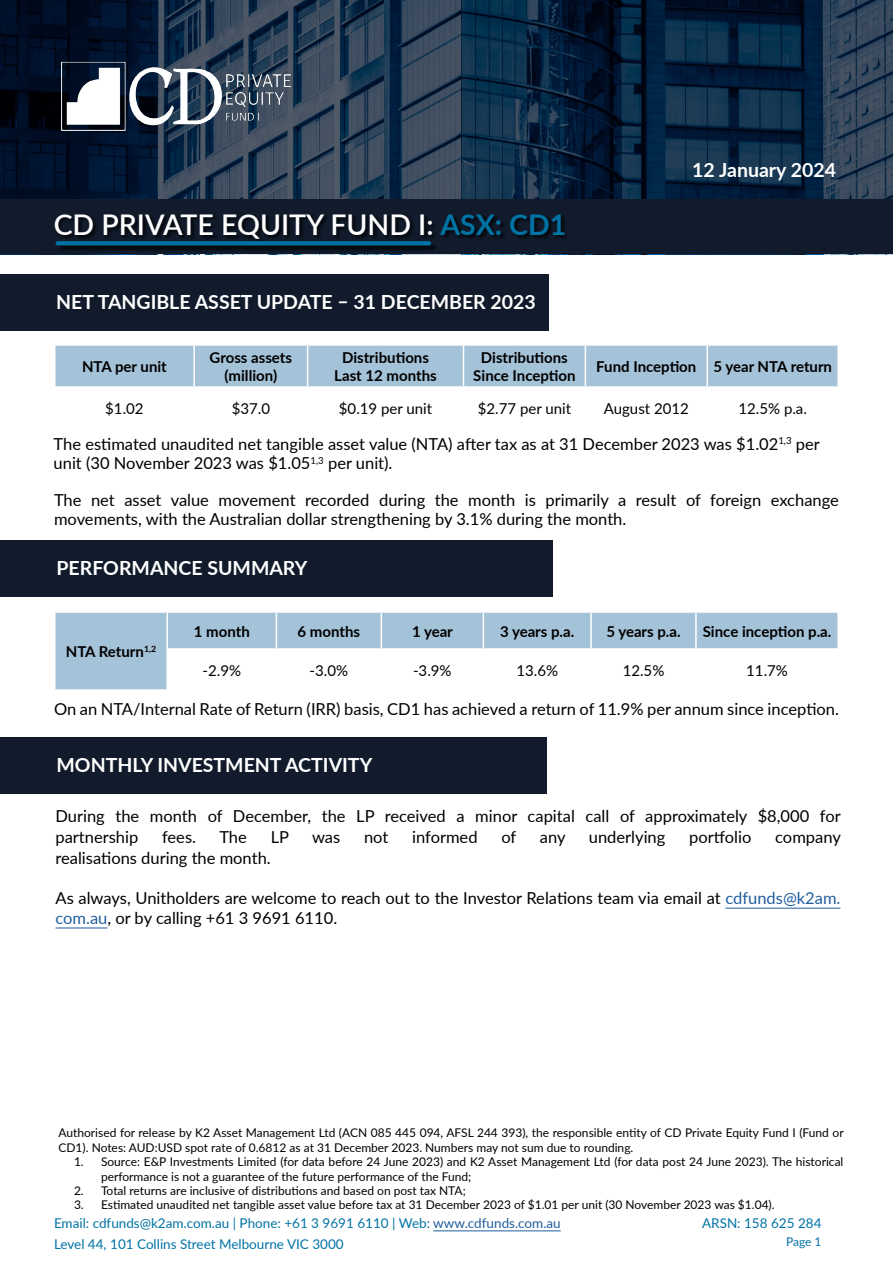
<style>
.page{position:relative;width:893px;height:1263px;background:#fff}
.page>*{position:absolute;margin:0;border:0;box-sizing:border-box;transform-origin:0 0}
.t1{font:600 28.5px "Lato";color:#fff}
.t2{font:700 19.5px "Lato";color:#fff}
.t3{font:16.5px/19.8px "Lato";color:#000}
.t4{font:700 15px/18px "Lato";color:#000;text-align:center}
.t5{font:15px "Lato";color:#000}
.t6{font:13.5px "Lato";color:#0073a5}
.t7{font:12px/14.4px "Lato";color:#000}
.t8{font:12px "Lato";color:#0073a5}
.s1{font-weight:700;color:#0073a5}
.s2{color:#215e9e}
</style>
<div class="page">
<svg style="left:0;top:0;width:893px;height:199px;background:#162d45"></svg>
<div style="left:0;top:199px;width:893px;height:55px;background:#111b2b"></div>
<div style="left:54px;top:214px;width:516px;height:31px;background:#000;opacity:.75"></div>
<div style="left:57px;top:242px;width:381px;height:11px;background:#000;opacity:.75"></div>
<svg style="left:58px;top:241px;width:371px;height:4px"></svg>
<hr style="left:433px;top:1230px;width:128px;height:1px;background:#215e9e">
<img style="left:54px;top:54px;width:249px;height:83px">
<div style="left:0;top:274px;width:548px;height:57px;background:#111b2b"></div>
<div style="left:56px;top:346px;width:781px;height:40px;background:#a4c2d8"></div>
<hr style="left:193px;top:346px;width:2px;height:40px;background:#fff">
<hr style="left:307px;top:346px;width:1px;height:40px;background:#fff">
<hr style="left:463px;top:346px;width:1px;height:40px;background:#fff">
<hr style="left:585px;top:346px;width:1px;height:40px;background:#fff">
<hr style="left:706px;top:346px;width:2px;height:40px;background:#fff">
<div style="left:0;top:540px;width:553px;height:57px;background:#111b2b"></div>
<div style="left:56px;top:613px;width:781px;height:76px;background:#a4c2d8"></div>
<svg style="left:168px;top:650px;width:669px;height:39px"></svg>
<hr style="left:166px;top:613px;width:2px;height:35px;background:#fff">
<hr style="left:276px;top:613px;width:1px;height:35px;background:#fff">
<hr style="left:381px;top:613px;width:1px;height:35px;background:#fff">
<hr style="left:483px;top:613px;width:1px;height:35px;background:#fff">
<hr style="left:590px;top:613px;width:2px;height:35px;background:#fff">
<hr style="left:695px;top:613px;width:2px;height:35px;background:#fff">
<hr style="left:166px;top:648px;width:110px;height:2px;background:#fff">
<hr style="left:166px;top:650px;width:2px;height:39px;background:#fff">
<hr style="left:276px;top:648px;width:105px;height:2px;background:#fff">
<hr style="left:276px;top:650px;width:1px;height:39px;background:#fff">
<hr style="left:381px;top:648px;width:102px;height:2px;background:#fff">
<hr style="left:381px;top:650px;width:1px;height:39px;background:#fff">
<hr style="left:483px;top:648px;width:108px;height:2px;background:#fff">
<hr style="left:483px;top:650px;width:1px;height:39px;background:#fff">
<hr style="left:591px;top:648px;width:105px;height:2px;background:#fff">
<hr style="left:590px;top:650px;width:2px;height:39px;background:#fff">
<hr style="left:696px;top:648px;width:143px;height:2px;background:#fff">
<hr style="left:695px;top:650px;width:2px;height:39px;background:#fff">
<div style="left:0;top:736px;width:547px;height:57px;background:#111b2b"></div>
<hr style="left:725px;top:908px;width:115px;height:1px;background:#215e9e">
<hr style="left:56px;top:928px;width:51px;height:1px;background:#215e9e">
<h1 class="t1" style="left:54px;top:204px;width:514px">CD PRIVATE EQUITY FUND I: <span class="s1">ASX: CD1</span></h1>
<p class="t2" style="left:56px;top:288px;width:481px">NET TANGIBLE ASSET UPDATE – 31 DECEMBER 2023</p>
<p class="t2" style="left:692px;top:156px;width:145px">12 January 2024</p>
<p class="t4" style="left:82px;top:357px;width:86px">NTA per unit</p>
<p class="t4" style="left:210px;top:348px;width:84px">Gross assets (million)</p>
<p class="t4" style="left:334px;top:348px;width:104px">Distributions<br>Last 12 months</p>
<p class="t4" style="left:473px;top:348px;width:104px">Distributions<br>Since Inception</p>
<p class="t4" style="left:596px;top:357px;width:237px">Fund Inception 5 year NTA return</p>
<p class="t5" style="left:105px;top:397px;width:40px">$1.02</p>
<p class="t5" style="left:232px;top:397px;width:40px">$37.0</p>
<p class="t5" style="left:339px;top:397px;width:95px">$0.19 per unit</p>
<p class="t5" style="left:478px;top:397px;width:95px">$2.77 per unit</p>
<p class="t5" style="left:604px;top:397px;width:86px">August 2012</p>
<p class="t5" style="left:738px;top:397px;width:70px">12.5% p.a.</p>
<p class="t3" style="left:54px;top:433px;width:768px">The estimated unaudited net tangible asset value (NTA) after tax as at 31 December 2023 was $1.02<sup>1,3</sup> per unit (30 November 2023 was $1.05<sup>1,3</sup> per unit).</p>
<p class="t3" style="left:54px;top:489px;width:786px">The net asset value movement recorded during the month is primarily a result of foreign exchange movements, with the Australian dollar strengthening by 3.1% during the month.</p>
<p class="t2" style="left:57px;top:554px;width:252px">PERFORMANCE SUMMARY</p>
<p class="t4" style="left:194px;top:621px;width:57px">1 month</p>
<p class="t4" style="left:298px;top:621px;width:64px">6 months</p>
<p class="t4" style="left:412px;top:621px;width:42px">1 year</p>
<p class="t4" style="left:500px;top:621px;width:76px">3 years p.a.</p>
<p class="t4" style="left:606px;top:621px;width:76px">5 years p.a.</p>
<p class="t4" style="left:703px;top:621px;width:130px">Since inception p.a.</p>
<p class="t5" style="left:203px;top:659px;width:40px">-2.9%</p>
<p class="t5" style="left:310px;top:659px;width:40px">-3.0%</p>
<p class="t5" style="left:413px;top:659px;width:40px">-3.9%</p>
<p class="t5" style="left:516px;top:659px;width:43px">13.6%</p>
<p class="t5" style="left:623px;top:659px;width:43px">12.5%</p>
<p class="t5" style="left:746px;top:659px;width:43px">11.7%</p>
<p class="t3" style="left:54px;top:699px;width:786px">On an NTA/Internal Rate of Return (IRR) basis, CD1 has achieved a return of 11.9% per annum since inception.</p>
<p class="t4" style="left:66px;top:642px;width:92px">NTA Return<sup>1,2</sup></p>
<p class="t2" style="left:57px;top:751px;width:317px">MONTHLY INVESTMENT ACTIVITY</p>
<p class="t3" style="left:56px;top:804px;width:787px;line-height:21px">During the month of December, the LP received a minor capital call of approximately $8,000 for partnership</p>
<p class="t3" style="left:162px;top:826px;width:35px">fees.</p>
<p class="t3" style="left:219px;top:826px;width:29px">The</p>
<p class="t3" style="left:271px;top:826px;width:20px">LP</p>
<p class="t3" style="left:312px;top:826px;width:30px">was</p>
<p class="t3" style="left:364px;top:826px;width:26px">not</p>
<p class="t3" style="left:412px;top:826px;width:67px">informed</p>
<p class="t3" style="left:501px;top:826px;width:16px">of</p>
<p class="t3" style="left:540px;top:826px;width:27px">any</p>
<p class="t3" style="left:589px;top:826px;width:78px">underlying</p>
<p class="t3" style="left:689px;top:826px;width:64px">portfolio</p>
<p class="t3" style="left:775px;top:826px;width:67px">company</p>
<p class="t3" style="left:56px;top:847px;width:217px">realisations during the month.</p>
<p class="t3" style="left:56px;top:888px;width:786px">As always, Unitholders are welcome to reach out to the Investor Relations team via email at <span class="s2">cdfunds@k2am. com.au</span>, or by calling +61 3 9691 6110.</p>
<p class="t7" style="left:58px;top:1125px;width:787px">Authorised for release by K2 Asset Management Ltd (ACN 085 445 094, AFSL 244 393), the responsible entity of CD Private Equity Fund I (Fund or<br>CD1). Notes: AUD:USD spot rate of 0.6812 as at 31 December 2023. Numbers may not sum due to rounding.</p>
<p class="t7" style="left:101px;top:1154px;width:744px;text-indent:-27px">1. Source: E&amp;P Investments Limited (for data before 24 June 2023) and K2 Asset Management Ltd (for data post 24 June 2023). The historical performance is not a guarantee of the future performance of the Fund;</p>
<p class="t7" style="left:74px;top:1183px;width:393px">2. Total returns are inclusive of distributions and based on post tax NTA;</p>
<p class="t7" style="left:74px;top:1197px;width:702px">3. Estimated unaudited net tangible asset value before tax at 31 December 2023 of $1.01 per unit (30 November 2023 was $1.04).</p>
<p class="t6" style="left:54px;top:1213px;width:508px">Email: cdfunds@k2am.com.au | Phone: +61 3 9691 6110 | Web: <span class="s2">www.cdfunds.com.au</span></p>
<p class="t6" style="left:702px;top:1213px;width:121px">ARSN: 158 625 284</p>
<p class="t6" style="left:54px;top:1234px;width:291px">Level 44, 101 Collins Street Melbourne VIC 3000</p>
<p class="t8" style="left:786px;top:1233px;width:37px">Page 1</p>
</div>
